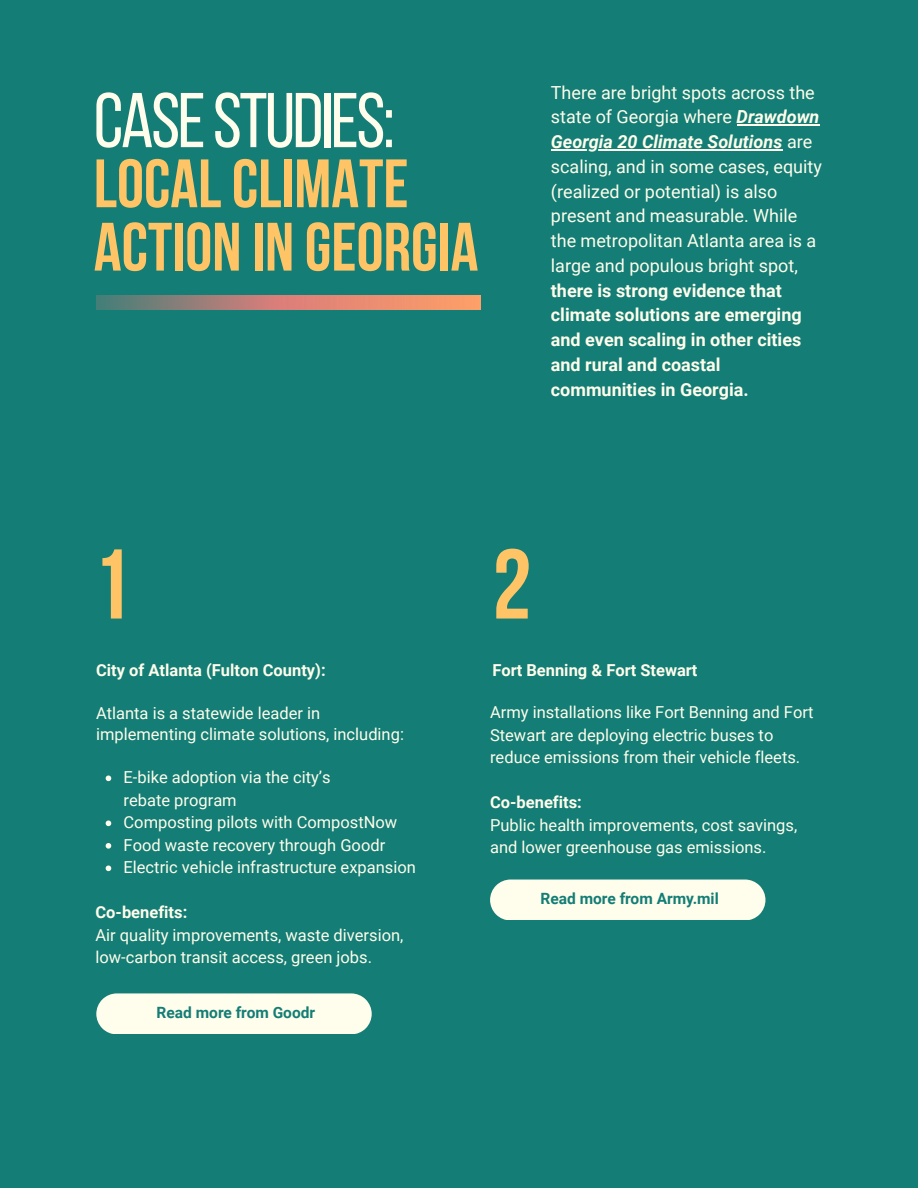
<style>
.page{position:relative;width:918px;height:1188px;background:#137d76}
.page>*{position:absolute;margin:0;border:0;box-sizing:border-box;transform-origin:0 0}
.t1{font:700 98.85px "Bebas Neue";color:#fec465}
.t2{font:77.4px "Bebas Neue";letter-spacing:-.03em;color:#fffdeb}
.t3{font:700 68.25px/63.4px "Bebas Neue";color:#fec465}
.t4{font:18px/24.8px "Roboto";color:#fffdeb}
.t5{font:16.5px/22.5px "Roboto";color:#fffdeb}
.t6{font:700 16.5px "Roboto";color:#fffdeb}
.t7{font:700 15.45px "Roboto";color:#137d76}
.s1{font-weight:700;font-style:italic}
.s2{font-weight:700}
</style>
<div class="page">
<img style="left:96px;top:296px;width:384px;height:13px">
<hr style="left:737px;top:125px;width:83px;height:1px;background:#fffdeb">
<hr style="left:551px;top:149px;width:232px;height:1px;background:#fffdeb">
<svg style="left:106px;top:776px;width:5px;height:5px"></svg>
<svg style="left:106px;top:821px;width:5px;height:5px"></svg>
<svg style="left:106px;top:843px;width:5px;height:6px"></svg>
<svg style="left:106px;top:866px;width:5px;height:5px"></svg>
<div style="left:490px;top:880px;width:275px;height:40px;background:#fffdeb"></div>
<div style="left:96px;top:993px;width:276px;height:41px;background:#fffdeb"></div>
<p class="t2" style="left:94px;top:89px;width:303px">CASESTUDIES:</p>
<p class="t3" style="left:94px;top:158px;width:386px">LOCALCLIMATE<br>ACTION IN GEORGIA</p>
<h4 class="t4" style="left:551px;top:80px;width:270px">There are bright spots across the state of Georgia where <span class="s1">Drawdown</span></h4>
<p class="t4" style="left:551px;top:130px;width:273px"><span class="s1">Georgia 20 Climate Solutions</span> are scaling, and in some cases, equity (realized or potential) is also present and measurable. While the metropolitan Atlanta area is a large and populous bright spot, <span class="s2">there is strong evidence that climate solutions are emerging and even scaling in other cities and rural and coastal communities in Georgia.</span></p>
<h4 class="t1" style="left:92px;top:544px;width:41px">1</h4>
<h3 class="t1" style="left:492px;top:544px;width:41px">2</h3>
<p class="t6" style="left:96px;top:661px;width:231px">City of Atlanta (Fulton County):</p>
<p class="t5" style="left:96px;top:702px;width:309px;line-height:21.3px">Atlanta is a statewide leader in implementing climate solutions, including:</p>
<h4 class="t5" style="left:124px;top:767px;width:209px">E-bike adoption via the city’s rebate program</h4>
<p class="t5" style="left:124px;top:812px;width:275px">Composting pilots with CompostNow</p>
<p class="t5" style="left:124px;top:834px;width:263px">Food waste recovery through Goodr</p>
<h3 class="t5" style="left:124px;top:857px;width:294px">Electric vehicle infrastructure expansion</h3>
<h4 class="t5" style="left:96px;top:902px;width:309px"><span class="s2">Co-benefits:<br></span>Air quality improvements, waste diversion, low-carbon transit access, green jobs.</h4>
<p class="t7" style="left:157px;top:1004px;width:160px">Read more from Goodr</p>
<h1 class="t6" style="left:492px;top:661px;width:207px">Fort Benning &amp; Fort Stewart</h1>
<h2 class="t5" style="left:490px;top:701px;width:325px">Army installations like Fort Benning and Fort<br>Stewart are deploying electric buses to reduce emissions from their vehicle fleets.</h2>
<p class="t5" style="left:490px;top:791px;width:309px"><span class="s2">Co-benefits:<br></span>Public health improvements, cost savings, and lower greenhouse gas emissions.</p>
<h4 class="t7" style="left:541px;top:890px;width:180px">Read more from Army.mil</h4>
</div>
